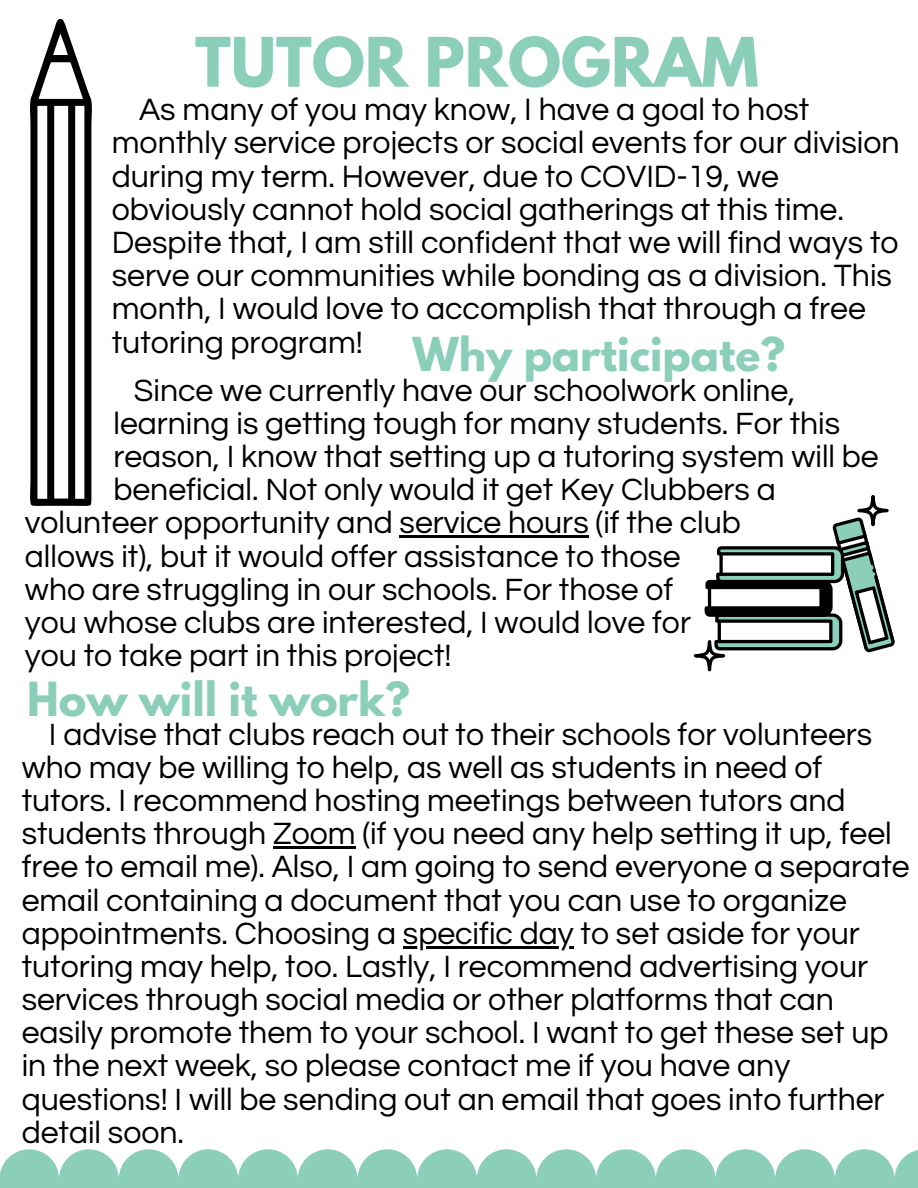
<style>
.page{position:relative;width:918px;height:1188px;background:#fff}
.page>*{position:absolute;margin:0;border:0;box-sizing:border-box;transform-origin:0 0}
.t1{font:700 60.45px "League Spartan";color:#8bcfba}
.t2{font:700 41.7px "League Spartan";color:#8bcfba}
.t3{font:700 41.4px "League Spartan";color:#8bcfba}
.t4{font:32.1px/33.2px "Questrial";color:#000}
.t5{font:31.95px/33.2px "Questrial";color:#000}
</style>
<div class="page">
<svg style="left:0;top:1149px;width:918px;height:39px"></svg>
<hr style="left:400px;top:536px;width:189px;height:2px;background:#000">
<hr style="left:273px;top:847px;width:83px;height:2px;background:#000">
<hr style="left:403px;top:946px;width:171px;height:2px;background:#000">
<svg style="left:30px;top:19px;width:62px;height:487px"></svg>
<svg style="left:704px;top:517px;width:191px;height:136px"></svg>
<svg style="left:859px;top:496px;width:28px;height:29px"></svg>
<div style="left:857px;top:495px;width:32px;height:31px;border:3px solid #000;border-radius:50%"></div>
<svg style="left:695px;top:642px;width:29px;height:28px"></svg>
<div style="left:694px;top:640px;width:31px;height:31px;border:3px solid #000;border-radius:50%"></div>
<h1 class="t1" style="left:195px;top:32px;width:565px">TUTOR PROGRAM</h1>
<p class="t4" style="left:112px;top:94px;width:790px;text-indent:27px">As many of you may know, I have a goal to host monthly service projects or social events for our division during my term. However, due to COVID-19, we obviously cannot hold social gatherings at this time.<br>Despite that, I am still confident that we will find ways to serve our communities while bonding as a division. This month, I would love to accomplish that through a free tutoring program!</p>
<p class="t5" style="left:134px;top:375px;width:663px">Since we currently have our schoolwork online,</p>
<p class="t5" style="left:113px;top:408px;width:728px">learning is getting tough for many students. For this</p>
<p class="t5" style="left:113px;top:441px;width:767px">reason, I know that setting up a tutoring system will be</p>
<p class="t5" style="left:113px;top:474px;width:664px">beneficial. Not only would it get Key Clubbers a</p>
<p class="t5" style="left:25px;top:507px;width:717px">volunteer opportunity and service hours (if the club</p>
<p class="t5" style="left:25px;top:540px;width:657px">allows it), but it would offer assistance to those</p>
<p class="t5" style="left:25px;top:573px;width:650px">who are struggling in our schools. For those of</p>
<p class="t5" style="left:25px;top:607px;width:668px">you whose clubs are interested, I would love for</p>
<p class="t5" style="left:25px;top:640px;width:428px">you to take part in this project!</p>
<p class="t3" style="left:412px;top:333px;width:374px">Why participate?</p>
<h2 class="t2" style="left:27px;top:678px;width:384px">How will it work?</h2>
<p class="t5" style="left:22px;top:719px;width:889px;text-indent:27px">I advise that clubs reach out to their schools for volunteers who may be willing to help, as well as students in need of tutors. I recommend hosting meetings between tutors and students through Zoom (if you need any help setting it up, feel free to email me). Also, I am going to send everyone a separate email containing a document that you can use to organize appointments. Choosing a specific day to set aside for your tutoring may help, too. Lastly, I recommend advertising your services through social media or other platforms that can easily promote them to your school. I want to get these set up in the next week, so please contact me if you have any questions! I will be sending out an email that goes into further detail soon.</p>
</div>
